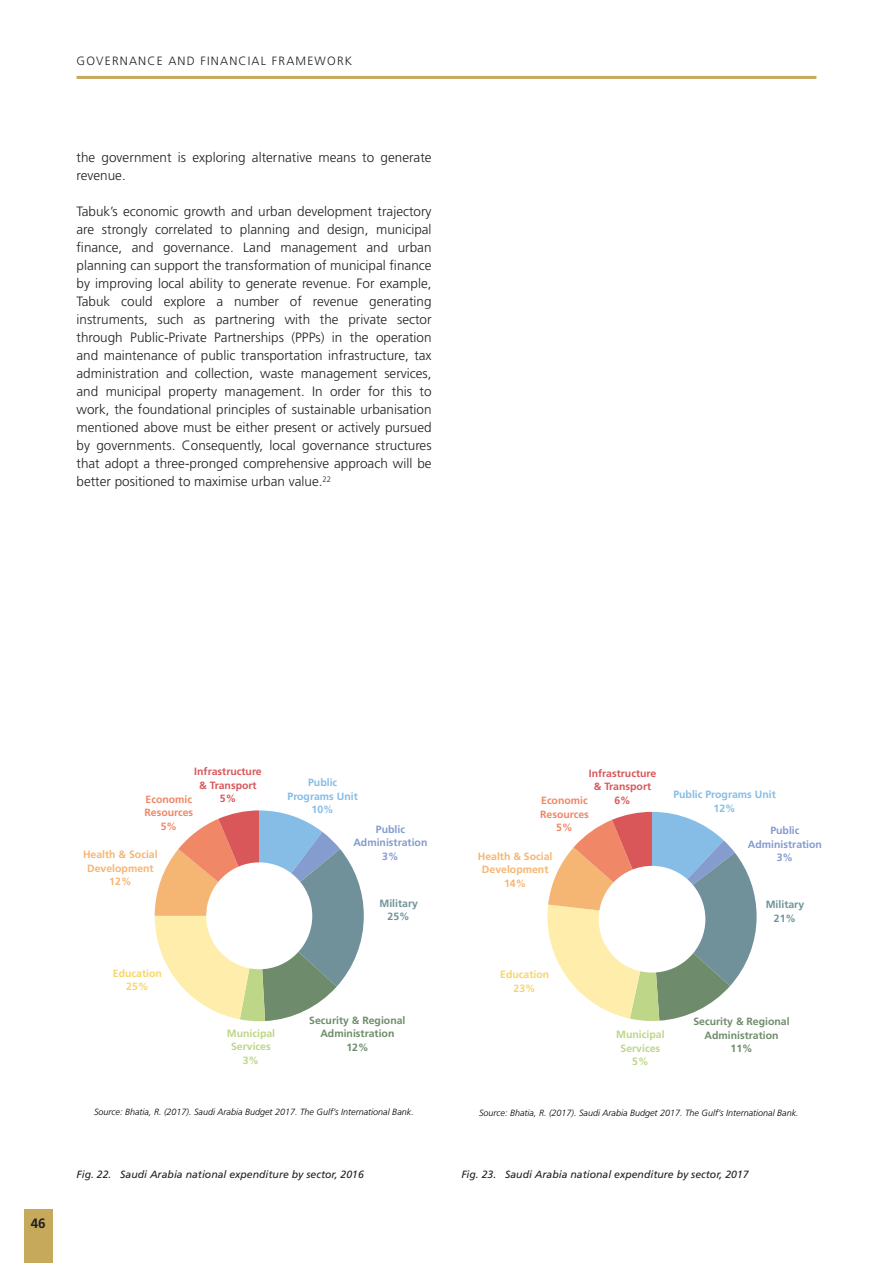
<style>
.page{position:relative;width:893px;height:1263px;background:#fff}
.page>*{position:absolute;margin:0;border:0;box-sizing:border-box;transform-origin:0 0}
.Body_Text{font:300 13.5px/18px "Frutiger LT Std";color:#231f20}
.t1{font:700 13.5px "Frutiger LT Std";color:#231f20}
.t2{font:300 12px "Frutiger LT Std";letter-spacing:.1em;color:#231f20}
.t3{font:italic 10.5px "Frutiger LT Std";color:#231f20}
.Legend{font:700 10.5px/13.5px "Frutiger LT Std";color:#6e8c6b;text-align:center}
.Legend-2{font:700 10.5px/13.5px "Frutiger LT Std";color:#f6b571;text-align:center}
.Legend-3{font:700 10.5px "Frutiger LT Std";color:#d95659}
.Legend-4{font:700 10.5px "Frutiger LT Std";color:#849bce}
.Legend-5{font:700 10.5px/13.5px "Frutiger LT Std";color:#84bde6;text-align:center}
.Legend-6{font:700 10.5px/13.5px "Frutiger LT Std";color:#bcd786;text-align:center}
.Legend-7{font:700 10.5px "Frutiger LT Std";color:#f18665}
.Legend-8{font:700 10.5px "Frutiger LT Std";color:#f7d668}
.Legend-9{font:700 10.5px "Frutiger LT Std";color:#6f929a}
.Picture_credits{font:italic 300 9px "Frutiger LT Std";color:#000}
</style>
<div class="page">
<div style="left:24px;top:1209px;width:29px;height:54px;background:#c6a95a"></div>
<hr style="left:77px;top:76px;width:739px;height:3px;background:#c6a95a">
<svg style="left:155px;top:810px;width:209px;height:211px"></svg>
<div style="left:206px;top:862px;width:106px;height:107px;background:#fff;border-radius:50%"></div>
<svg style="left:547px;top:812px;width:210px;height:209px"></svg>
<div style="left:599px;top:866px;width:106px;height:106px;background:#fff;border-radius:50%"></div>
<p class="t2" style="left:77px;top:54px;width:277px">GOVERNANCE AND FINANCIAL FRAMEWORK</p>
<p class="Body_Text" style="left:77px;top:149px;width:357px">the government is exploring alternative means to generate revenue.</p>
<p class="Body_Text" style="left:77px;top:203px;width:357px;text-align:justify">Tabuk’s economic growth and urban development trajectory are strongly correlated to planning and design, municipal finance, and governance. Land management and urban planning can support the transformation of municipal finance by improving local ability to generate revenue. For example, Tabuk could explore a number of revenue generating instruments, such as partnering with the private sector through Public-Private Partnerships (PPPs) in the operation and maintenance of public transportation infrastructure, tax administration and collection, waste management services, and municipal property management. In order for this to work, the foundational principles of sustainable urbanisation mentioned above must be either present or actively pursued by governments. Consequently, local governance structures that adopt a three-pronged comprehensive approach will be better positioned to maximise urban value.<sup>22</sup></p>
<p class="t1" style="left:31px;top:1215px;width:17px">46</p>
<p class="Legend-3" style="left:194px;top:766px;width:69px">Infrastructure</p>
<p class="Legend-3" style="left:199px;top:779px;width:59px">&amp; Transport</p>
<p class="Legend-3" style="left:220px;top:793px;width:18px">5%</p>
<p class="Legend-7" style="left:146px;top:793px;width:48px">Economic</p>
<p class="Legend-7" style="left:144px;top:806px;width:50px">Resources</p>
<p class="Legend-7" style="left:161px;top:820px;width:18px">5%</p>
<p class="Legend-2" style="left:83px;top:848px;width:76px">Health &amp; Social<br>Development</p>
<p class="Legend-2" style="left:109px;top:875px;width:24px">12%</p>
<p class="Legend-5" style="left:287px;top:776px;width:72px">Public<br>Programs Unit</p>
<p class="Legend-5" style="left:312px;top:803px;width:24px">10%</p>
<p class="Legend-4" style="left:376px;top:823px;width:31px">Public</p>
<p class="Legend-4" style="left:353px;top:836px;width:76px">Administration</p>
<p class="Legend-4" style="left:382px;top:850px;width:18px">3%</p>
<p class="Legend-9" style="left:379px;top:897px;width:40px">Military</p>
<p class="Legend-9" style="left:388px;top:910px;width:24px">25%</p>
<p class="Legend-8" style="left:113px;top:967px;width:51px">Education</p>
<p class="Legend-8" style="left:126px;top:980px;width:24px">25%</p>
<p class="Legend-6" style="left:227px;top:1026px;width:50px">Municipal<br>Services</p>
<p class="Legend-6" style="left:243px;top:1053px;width:18px">3%</p>
<p class="Legend" style="left:309px;top:1013px;width:98px">Security &amp; Regional<br>Administration</p>
<p class="Legend" style="left:346px;top:1040px;width:24px">12%</p>
<p class="Picture_credits" style="left:94px;top:1106px;width:321px">Source: Bhatia, R. (2017). Saudi Arabia Budget 2017. The Gulf’s International Bank.</p>
<p class="t3" style="left:77px;top:1168px;width:289px">Fig. 22. Saudi Arabia national expenditure by sector, 2016</p>
<p class="Legend-3" style="left:589px;top:767px;width:69px">Infrastructure</p>
<p class="Legend-3" style="left:594px;top:780px;width:59px">&amp; Transport</p>
<p class="Legend-3" style="left:614px;top:794px;width:18px">6%</p>
<p class="Legend-5" style="left:673px;top:788px;width:104px">Public Programs Unit</p>
<p class="Legend-5" style="left:713px;top:801px;width:24px">12%</p>
<p class="Legend-4" style="left:770px;top:824px;width:31px">Public</p>
<p class="Legend-4" style="left:748px;top:838px;width:76px">Administration</p>
<p class="Legend-4" style="left:777px;top:851px;width:18px">3%</p>
<p class="Legend-9" style="left:766px;top:898px;width:40px">Military</p>
<p class="Legend-9" style="left:774px;top:912px;width:24px">21%</p>
<p class="Legend-7" style="left:541px;top:794px;width:48px">Economic</p>
<p class="Legend-7" style="left:540px;top:808px;width:50px">Resources</p>
<p class="Legend-7" style="left:556px;top:821px;width:18px">5%</p>
<p class="Legend-2" style="left:478px;top:849px;width:76px">Health &amp; Social<br>Development</p>
<p class="Legend-2" style="left:504px;top:876px;width:24px">14%</p>
<p class="Legend-8" style="left:500px;top:968px;width:51px">Education</p>
<p class="Legend-8" style="left:514px;top:982px;width:24px">23%</p>
<p class="Legend-6" style="left:616px;top:1028px;width:50px">Municipal<br>Services</p>
<p class="Legend-6" style="left:632px;top:1055px;width:18px">5%</p>
<p class="Legend" style="left:693px;top:1015px;width:98px">Security &amp; Regional<br>Administration</p>
<p class="Legend" style="left:730px;top:1042px;width:24px">11%</p>
<p class="Picture_credits" style="left:479px;top:1108px;width:321px">Source: Bhatia, R. (2017). Saudi Arabia Budget 2017. The Gulf’s International Bank.</p>
<p class="t3" style="left:461px;top:1168px;width:289px">Fig. 23. Saudi Arabia national expenditure by sector, 2017</p>
</div>
